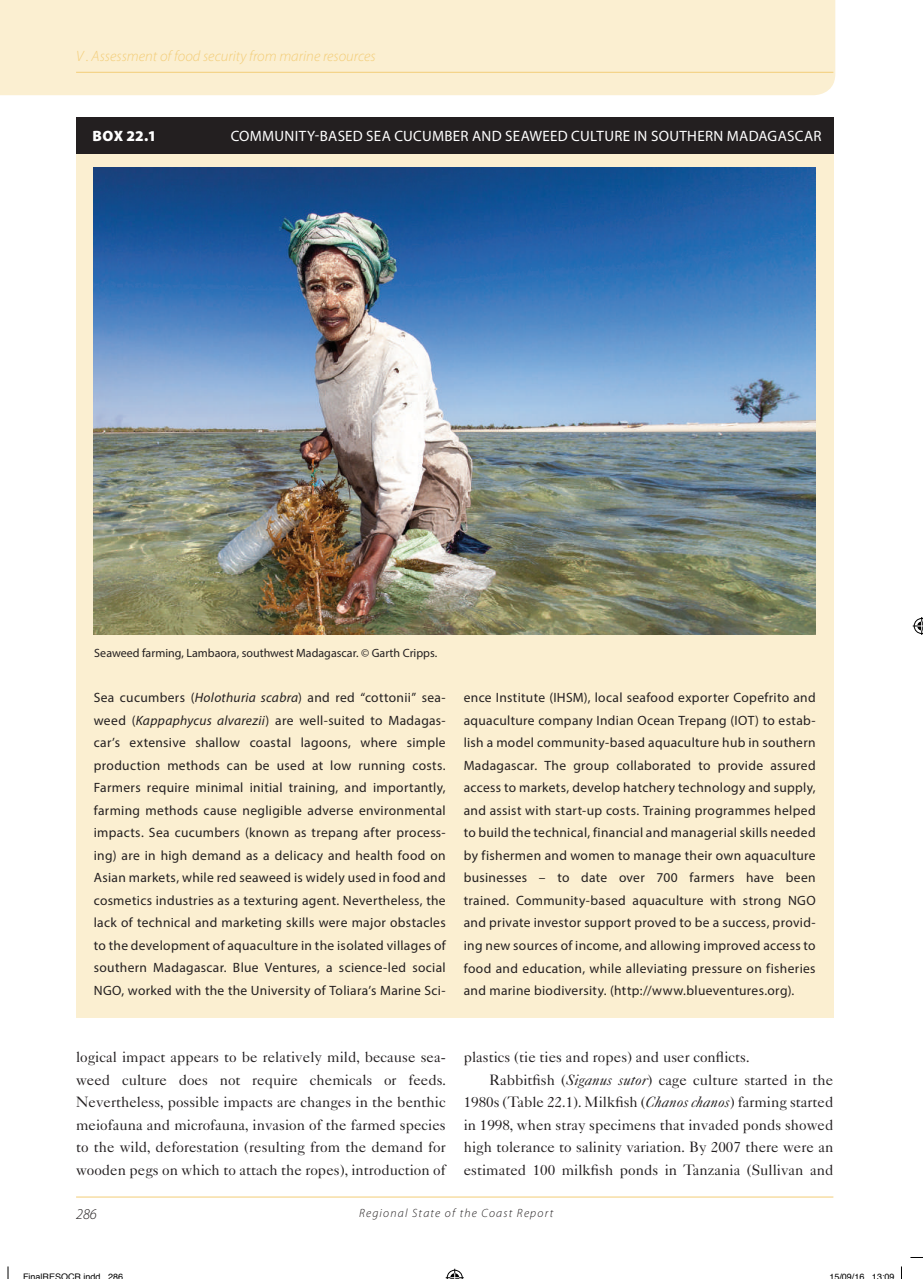
<style>
.page{position:relative;width:923px;height:1279px;background:#fff}
.page>*{position:absolute;margin:0;border:0;box-sizing:border-box;transform-origin:0 0}
.t1{font:15px/22.5px "Caslon 540 LT Std";color:#231f20;text-align:justify}
.t2{font:15px "Myriad Pro";color:#fff}
.t3{font:italic 300 15px "Myriad Pro";color:#f3cd78}
.t4{font:900 15px "Myriad Pro";color:#fff}
.t5{font:italic 300 15px "Myriad Pro";color:#231f20}
.t6{font:13.5px/22.5px "Myriad Pro";letter-spacing:.025em;color:#231f20;text-align:justify}
.t7{font:12px "Myriad Pro";color:#231f20}
.t8{font:italic 300 12px "Myriad Pro";letter-spacing:.1em;color:#231f20}
.t9{font:9px "Helvetica";color:#000}
.s1{font-style:italic}
</style>
<div class="page">
<div style="left:0;top:0;width:835px;height:95px;background:#fbefd1"></div>
<hr style="left:76px;top:72px;width:757px;height:1px;background:#f3cd78">
<hr style="left:76px;top:1197px;width:757px;height:1px;background:#f3cd78">
<div style="left:76px;top:140px;width:757px;height:877px;background:#fbefd1"></div>
<div style="left:76px;top:117px;width:757px;height:36px;background:#231f20"></div>
<img style="left:94px;top:168px;width:721px;height:467px">
<svg style="left:910px;top:1257px;width:12px;height:1px"></svg>
<svg style="left:7px;top:1266px;width:2px;height:13px"></svg>
<svg style="left:901px;top:1266px;width:1px;height:13px"></svg>
<svg style="left:445px;top:1269px;width:18px;height:10px"></svg>
<svg style="left:912px;top:617px;width:10px;height:18px"></svg>
<p class="t3" style="left:76px;top:47px;width:301px">V . Assessment of food security from marine resources</p>
<p class="t4" style="left:93px;top:126px;width:65px">BOX 22.1</p>
<p class="t2" style="left:231px;top:127px;width:20px">Communit</p>
<p class="t2" style="left:307px;top:127px;width:22px">y-based</p>
<p class="t2" style="left:366px;top:127px;width:9px">sea</p>
<p class="t2" style="left:394px;top:127px;width:11px">cucumber</p>
<p class="t2" style="left:472px;top:127px;width:11px">and</p>
<p class="t2" style="left:505px;top:127px;width:10px">seaweed</p>
<p class="t2" style="left:571px;top:127px;width:10px">culture</p>
<p class="t2" style="left:633px;top:127px;width:28px">in southern</p>
<p class="t2" style="left:726px;top:127px;width:23px">Madagascar</p>
<p class="t7" style="left:94px;top:646px;width:344px">Seaweed farming, Lambaora, southwest Madagascar. © Garth Cripps.</p>
<p class="t6" style="left:94px;top:686px;width:353px">Sea cucumbers (<span class="s1">Holothuria scabra</span>) and red “cottonii” sea&shy;weed (<span class="s1">Kappaphycus alvarezii</span>) are well-suited to Madagas&shy;car’s extensive shallow coastal lagoons, where simple production methods can be used at low running costs.<br>Farmers require minimal initial training, and importantly, farming methods cause negligible adverse environmental impacts. Sea cucumbers (known as trepang after process&shy;ing) are in high demand as a delicacy and health food on Asian markets, while red seaweed is widely used in food and cosmetics industries as a texturing agent. Nevertheless, the lack of technical and marketing skills were major obstacles to the development of aquaculture in the isolated villages of southern Madagascar. Blue Ventures, a science-led social NGO, worked with the the University of Toliara’s Marine Sci-</p>
<p class="t6" style="left:463px;top:686px;width:353px">ence Institute (IHSM), local seafood exporter Copefrito and aquaculture company Indian Ocean Trepang (IOT) to estab&shy;lish a model community-based aquaculture hub in southern Madagascar. The group collaborated to provide assured access to markets, develop hatchery technology and supply, and assist with start-up costs. Training programmes helped to build the technical, financial and managerial skills needed by fishermen and women to manage their own aquaculture businesses – to date over 700 farmers have been trained. Community-based aquaculture with strong NGO and private investor support proved to be a success, provid&shy;ing new sources of income, and allowing improved access to food and education, while alleviating pressure on fisheries and marine biodiversity. (http://www.blueventures.org).</p>
<p class="t1" style="left:76px;top:1046px;width:371px">logical impact appears to be relatively mild, because sea&shy;weed culture does not require chemicals or feeds.<br>Nevertheless, possible impacts are changes in the benthic meiofauna and microfauna, invasion of the farmed species to the wild, deforestation (resulting from the demand for wooden pegs on which to attach the ropes), introduction of</p>
<p class="t1" style="left:463px;top:1046px;width:287px">plastics (tie ties and ropes) and user conflicts.</p>
<p class="t1" style="left:489px;top:1068px;width:345px">Rabbitfish (<span class="s1">Siganus sutor</span>) cage culture started in the</p>
<p class="t1" style="left:463px;top:1091px;width:371px">1980s (Table 22.1). Milkfish (<span class="s1">Chanos chanos</span>) farming started</p>
<p class="t1" style="left:463px;top:1113px;width:371px">in 1998, when stray specimens that invaded ponds showed</p>
<p class="t1" style="left:463px;top:1136px;width:371px">high tolerance to salinity variation. By 2007 there were an</p>
<p class="t1" style="left:463px;top:1158px;width:371px">estimated 100 milkfish ponds in Tanzania (Sullivan and</p>
<p class="t5" style="left:76px;top:1205px;width:22px">286</p>
<p class="t8" style="left:359px;top:1206px;width:196px">Regional State of the Coast Report</p>
<p class="t9" style="left:23px;top:1270px;width:102px">FinalRESOCR indd 286</p>
<p class="t9" style="left:829px;top:1270px;width:67px">15/09/16 13:09</p>
</div>
